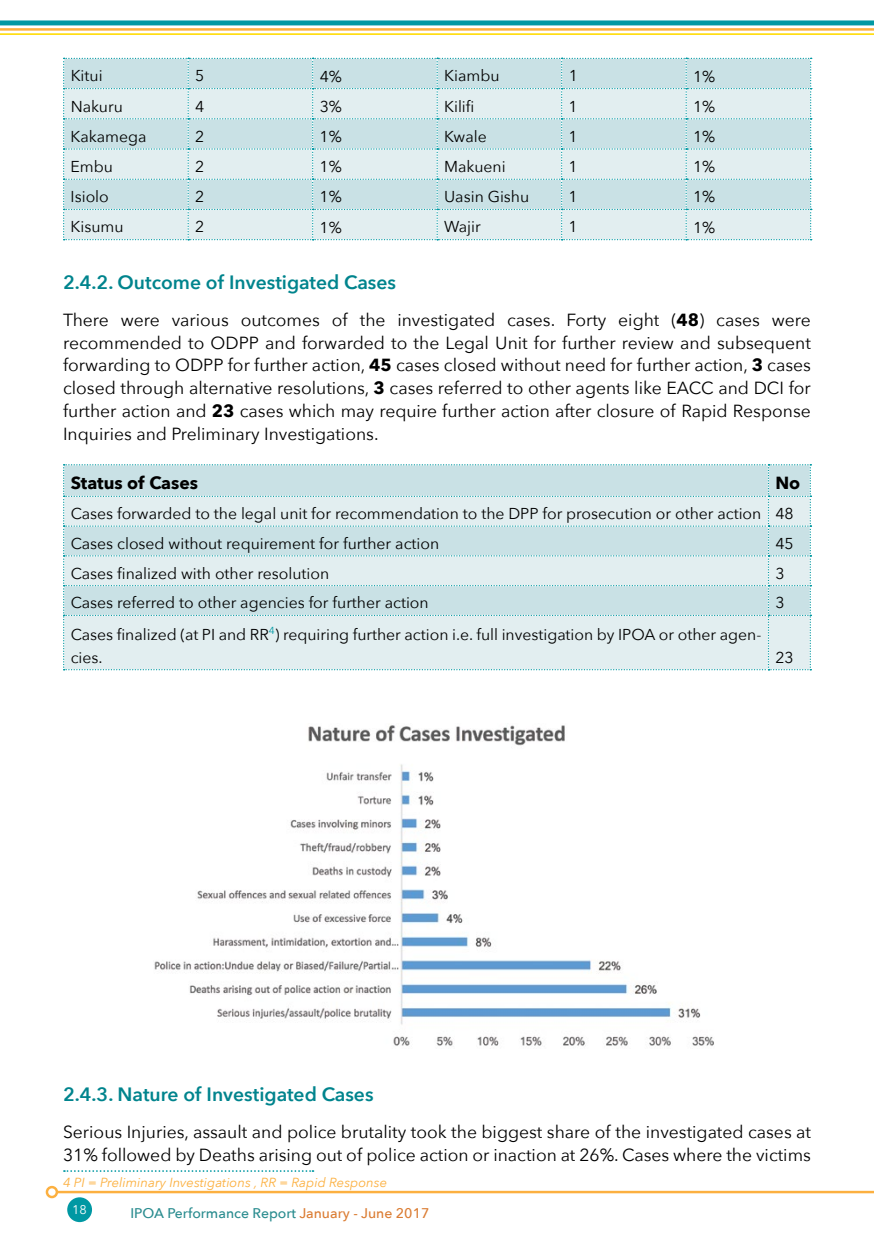
<style>
.page{position:relative;width:874px;height:1241px;background:#fff}
.page>*{position:absolute;margin:0;border:0;box-sizing:border-box;transform-origin:0 0}
.t1{font:600 19.25px "Avenir Next";color:#00848d}
.t2{font:17.5px/22.8px "Avenir Next";color:#000;text-align:justify}
.t3{font:700 17.5px "Avenir Next";color:#000}
.t4{font:15.75px/29.8px "Avenir Next";color:#000}
.t5{font:500 14px "Avenir Next";color:#2a8c8f}
.t6{font:italic 13.12px "Avenir Next";color:#fcb040}
.t7{font:12.6px "Avenir Next";color:#fff}
.s1{font-weight:700}
.s2{color:#db7d34}
</style>
<div class="page">
<div style="left:67px;top:1197px;width:25px;height:24px;background:#0098a3;border-radius:50%"></div>
<hr style="left:57px;top:1190px;width:816px;height:3px;background:#fcb040">
<div style="left:46px;top:1185px;width:12px;height:12px;border:2px solid #fcb040;border-radius:50%"></div>
<div style="left:0;top:20px;width:873px;height:5px;background:#0098a3"></div>
<hr style="left:0;top:28px;width:873px;height:3px;background:#fcb040">
<hr style="left:0;top:33px;width:873px;height:2px;background:#ffde15">
<svg style="left:63px;top:58px;width:748px;height:182px;background:#cfe5e8"></svg>
<svg style="left:63px;top:464px;width:747px;height:206px;background:#d4e7ea"></svg>
<img style="left:154px;top:725px;width:560px;height:321px">
<svg style="left:64px;top:1170px;width:249px;height:1px"></svg>
<p class="t4" style="left:71px;top:60px;width:33px">Kitui</p>
<p class="t4" style="left:195px;top:60px;width:11px">5</p>
<p class="t4" style="left:319px;top:61px;width:24px">4%</p>
<p class="t4" style="left:444px;top:60px;width:57px">Kiambu</p>
<p class="t4" style="left:568px;top:60px;width:11px">1</p>
<p class="t4" style="left:692px;top:61px;width:24px">1%</p>
<p class="t4" style="left:71px;top:91px;width:54px">Nakuru</p>
<p class="t4" style="left:195px;top:91px;width:11px">4</p>
<p class="t4" style="left:319px;top:91px;width:24px">3%</p>
<p class="t4" style="left:444px;top:91px;width:32px">Kilifi</p>
<p class="t4" style="left:568px;top:91px;width:11px">1</p>
<p class="t4" style="left:692px;top:91px;width:24px">1%</p>
<p class="t4" style="left:71px;top:121px;width:77px">Kakamega</p>
<p class="t4" style="left:195px;top:121px;width:11px">2</p>
<p class="t4" style="left:319px;top:121px;width:24px">1%</p>
<p class="t4" style="left:444px;top:121px;width:44px">Kwale</p>
<p class="t4" style="left:568px;top:121px;width:11px">1</p>
<p class="t4" style="left:692px;top:121px;width:24px">1%</p>
<p class="t4" style="left:71px;top:151px;width:44px">Embu</p>
<p class="t4" style="left:195px;top:151px;width:11px">2</p>
<p class="t4" style="left:319px;top:151px;width:24px">1%</p>
<p class="t4" style="left:444px;top:151px;width:63px">Makueni</p>
<p class="t4" style="left:568px;top:151px;width:11px">1</p>
<p class="t4" style="left:692px;top:151px;width:24px">1%</p>
<p class="t4" style="left:71px;top:181px;width:40px">Isiolo</p>
<p class="t4" style="left:195px;top:181px;width:11px">2</p>
<p class="t4" style="left:319px;top:181px;width:24px">1%</p>
<p class="t4" style="left:444px;top:181px;width:87px">Uasin Gishu</p>
<p class="t4" style="left:568px;top:181px;width:11px">1</p>
<p class="t4" style="left:692px;top:181px;width:24px">1%</p>
<p class="t4" style="left:71px;top:211px;width:55px">Kisumu</p>
<p class="t4" style="left:195px;top:211px;width:11px">2</p>
<p class="t4" style="left:319px;top:211px;width:24px">1%</p>
<p class="t4" style="left:444px;top:211px;width:38px">Wajir</p>
<p class="t4" style="left:568px;top:211px;width:11px">1</p>
<p class="t4" style="left:692px;top:211px;width:24px">1%</p>
<p class="t1" style="left:63px;top:266px;width:334px">2.4.2. Outcome of Investigated Cases</p>
<p class="t2" style="left:63px;top:307px;width:749px">There were various outcomes of the investigated cases. Forty eight (<span class="s1">48</span>) cases were recommended to ODPP and forwarded to the Legal Unit for further review and subsequent forwarding to ODPP for further action, <span class="s1">45</span> cases closed without need for further action, <span class="s1">3</span> cases closed through alternative resolutions, <span class="s1">3</span> cases referred to other agents like EACC and DCI for further action and <span class="s1">23</span> cases which may require further action after closure of Rapid Response Inquiries and Preliminary Investigations.</p>
<p class="t3" style="left:71px;top:468px;width:129px">Status of Cases</p>
<p class="t3" style="left:775px;top:468px;width:26px">No</p>
<p class="t4" style="left:71px;top:498px;width:724px">Cases forwarded to the legal unit for recommendation to the DPP for prosecution or other action 48<br>Cases closed without requirement for further action</p>
<p class="t4" style="left:775px;top:527px;width:20px">45</p>
<p class="t4" style="left:71px;top:557px;width:260px">Cases finalized with other resolution</p>
<p class="t4" style="left:775px;top:557px;width:11px">3</p>
<p class="t4" style="left:71px;top:587px;width:359px">Cases referred to other agencies for further action</p>
<p class="t4" style="left:775px;top:587px;width:11px">3</p>
<p class="t4" style="left:71px;top:622px;width:691px;line-height:22.8px">Cases finalized (at PI and RR<sup>4</sup>) requiring further action i.e. full investigation by IPOA or other agen&shy;cies.</p>
<p class="t4" style="left:775px;top:641px;width:20px">23</p>
<p class="t1" style="left:63px;top:1077px;width:312px">2.4.3. Nature of Investigated Cases</p>
<p class="t2" style="left:63px;top:1119px;width:749px">Serious Injuries, assault and police brutality took the biggest share of the investigated cases at<br>31% followed by Deaths arising out of police action or inaction at 26%. Cases where the victims</p>
<p class="t6" style="left:63px;top:1170px;width:325px">4 PI = Preliminary Investigations , RR = Rapid Response</p>
<p class="t7" style="left:72px;top:1198px;width:16px">18</p>
<p class="t5" style="left:130px;top:1201px;width:300px">IPOA Performance Report <span class="s2">January - June 2017</span></p>
</div>
